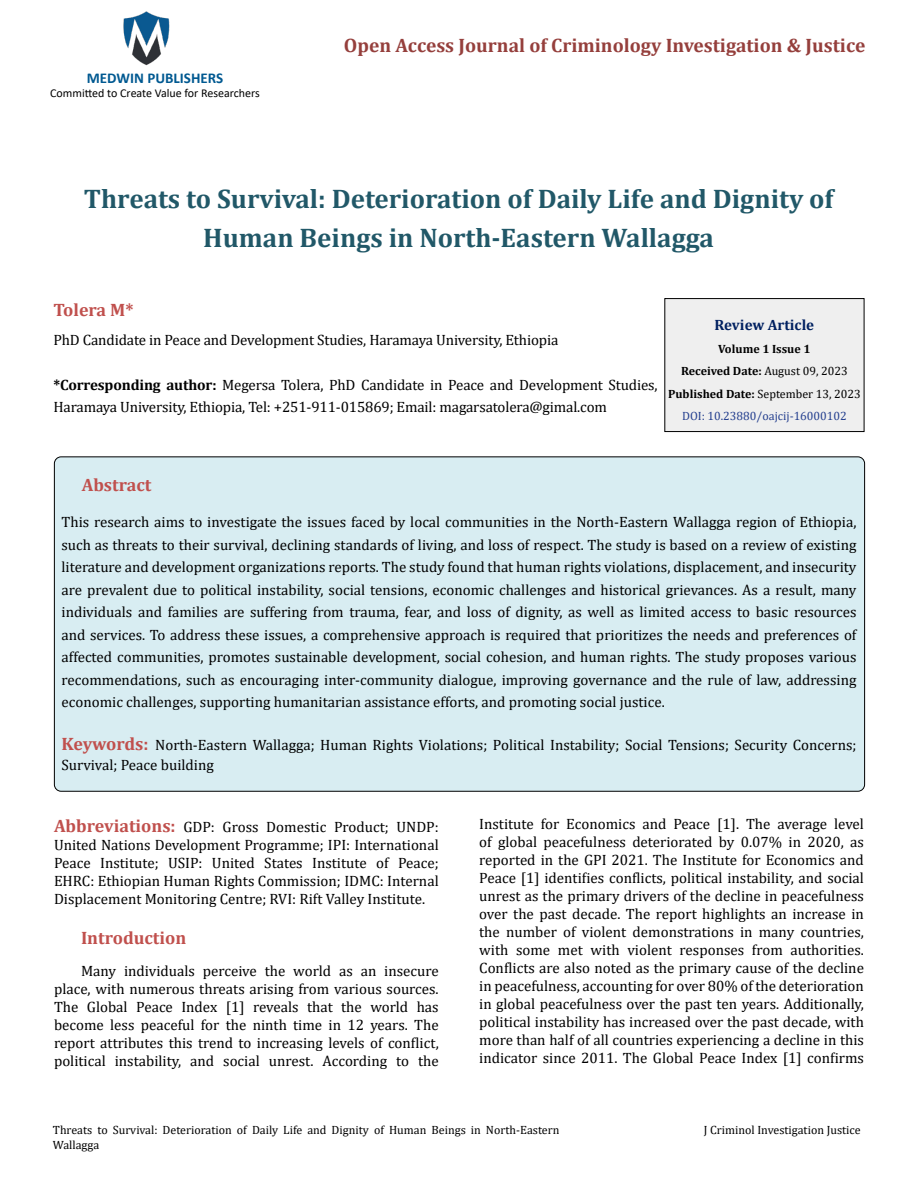
<style>
.page{position:relative;width:918px;height:1188px;background:#fff}
.page>*{position:absolute;margin:0;border:0;box-sizing:border-box;transform-origin:0 0}
.t1{font:700 27px/39px "Cambria";color:#215868;text-align:center}
.t2{font:700 19.5px "Cambria";color:#953f3c}
.t3{font:700 18px "Cambria";color:#c0504d}
.t4{font:15px/18px "Cambria";color:#000;text-align:justify}
.t5{font:700 15px "Calibri";color:#005991}
.t6{font:700 15px "Cambria";color:#002060}
.t7{font:12px/14.4px "Cambria";color:#000}
.t8{font:700 12px/22.5px "Cambria";color:#000;text-align:center}
.t9{font:12px "Calibri";color:#000}
.s1{font-weight:700}
.s2{font-weight:400}
.s3{font-weight:400;color:#25408f}
.s4{font-weight:700;font-size:18px;color:#c0504d}
</style>
<div class="page">
<img style="left:123px;top:11px;width:47px;height:55px">
<div style="left:665px;top:299px;width:199px;height:133px;background:#efefef"></div>
<div style="left:664px;top:298px;width:200px;height:134px;border:1px solid #000"></div>
<div style="left:54px;top:457px;width:811px;height:334px;background:#d8edf2;border-radius:7px"></div>
<p class="t5" style="left:87px;top:67px;width:138px">MEDWIN PUBLISHERS</p>
<p class="t9" style="left:50px;top:85px;width:211px">Committed to Create Value for Researchers</p>
<h2 class="t2" style="left:344px;top:31px;width:523px">Open Access Journal of Criminology Investigation &amp; Justice</h2>
<h1 class="t1" style="left:84px;top:178px;width:751px">Threats to Survival: Deterioration of Daily Life and Dignity of<br>Human Beings in North-Eastern Wallagga</h1>
<p class="t3" style="left:53px;top:297px;width:82px">Tolera M*</p>
<p class="t4" style="left:53px;top:331px;width:507px">PhD Candidate in Peace and Development Studies, Haramaya University, Ethiopia</p>
<p class="t4" style="left:53px;top:373px;width:606px;line-height:22.5px"><span class="s1">*Corresponding author:</span> Megersa Tolera, PhD Candidate in Peace and Development Studies,<br>Haramaya University, Ethiopia, Tel: +251-911-015869; Email: magarsatolera@gimal.com</p>
<p class="t6" style="left:715px;top:314px;width:101px">Review Article</p>
<p class="t8" style="left:668px;top:337px;width:194px">Volume 1 Issue 1<br>Received Date: <span class="s2">August 09, 2023<br></span>Published Date: <span class="s2">September 13, 2023<br></span><span class="s3">DOI: 10.23880/oajcij-16000102</span></p>
<p class="t3" style="left:82px;top:473px;width:71px">Abstract</p>
<p class="t4" style="left:62px;top:511px;width:797px;line-height:22.5px">This research aims to investigate the issues faced by local communities in the North-Eastern Wallagga region of Ethiopia, such as threats to their survival, declining standards of living, and loss of respect. The study is based on a review of existing literature and development organizations reports. The study found that human rights violations, displacement, and insecurity are prevalent due to political instability, social tensions, economic challenges and historical grievances. As a result, many individuals and families are suffering from trauma, fear, and loss of dignity, as well as limited access to basic resources and services. To address these issues, a comprehensive approach is required that prioritizes the needs and preferences of affected communities, promotes sustainable development, social cohesion, and human rights. The study proposes various recommendations, such as encouraging inter-community dialogue, improving governance and the rule of law, addressing economic challenges, supporting humanitarian assistance efforts, and promoting social justice.</p>
<p class="t4" style="left:61px;top:735px;width:797px;line-height:20.2px"><span class="s4">Keywords:</span> North-Eastern Wallagga; Human Rights Violations; Political Instability; Social Tensions; Security Concerns;<br>Survival; Peace building</p>
<p class="t4" style="left:54px;top:817px;width:386px"><span class="s4">Abbreviations:</span> GDP: Gross Domestic Product; UNDP:<br>United Nations Development Programme; IPI: International Peace Institute; USIP: United States Institute of Peace; EHRC: Ethiopian Human Rights Commission; IDMC: Internal Displacement Monitoring Centre; RVI: Rift Valley Institute.</p>
<p class="t3" style="left:81px;top:925px;width:107px">Introduction</p>
<p class="t4" style="left:54px;top:961px;width:386px;text-indent:27px">Many individuals perceive the world as an insecure place, with numerous threats arising from various sources.<br>The Global Peace Index [1] reveals that the world has become less peaceful for the ninth time in 12 years. The report attributes this trend to increasing levels of conflict, political instability, and social unrest. According to the</p>
<p class="t4" style="left:479px;top:815px;width:386px">Institute for Economics and Peace [1]. The average level of global peacefulness deteriorated by 0.07% in 2020, as reported in the GPI 2021. The Institute for Economics and Peace [1] identifies conflicts, political instability, and social unrest as the primary drivers of the decline in peacefulness over the past decade. The report highlights an increase in the number of violent demonstrations in many countries, with some met with violent responses from authorities.<br>Conflicts are also noted as the primary cause of the decline in peacefulness, accounting for over 80% of the deterioration in global peacefulness over the past ten years. Additionally, political instability has increased over the past decade, with more than half of all countries experiencing a decline in this indicator since 2011. The Global Peace Index [1] confirms</p>
<p class="t7" style="left:53px;top:1123px;width:508px">Threats to Survival: Deterioration of Daily Life and Dignity of Human Beings in North-Eastern<br>Wallagga</p>
<p class="t7" style="left:704px;top:1123px;width:159px">J Criminol Investigation Justice</p>
</div>
